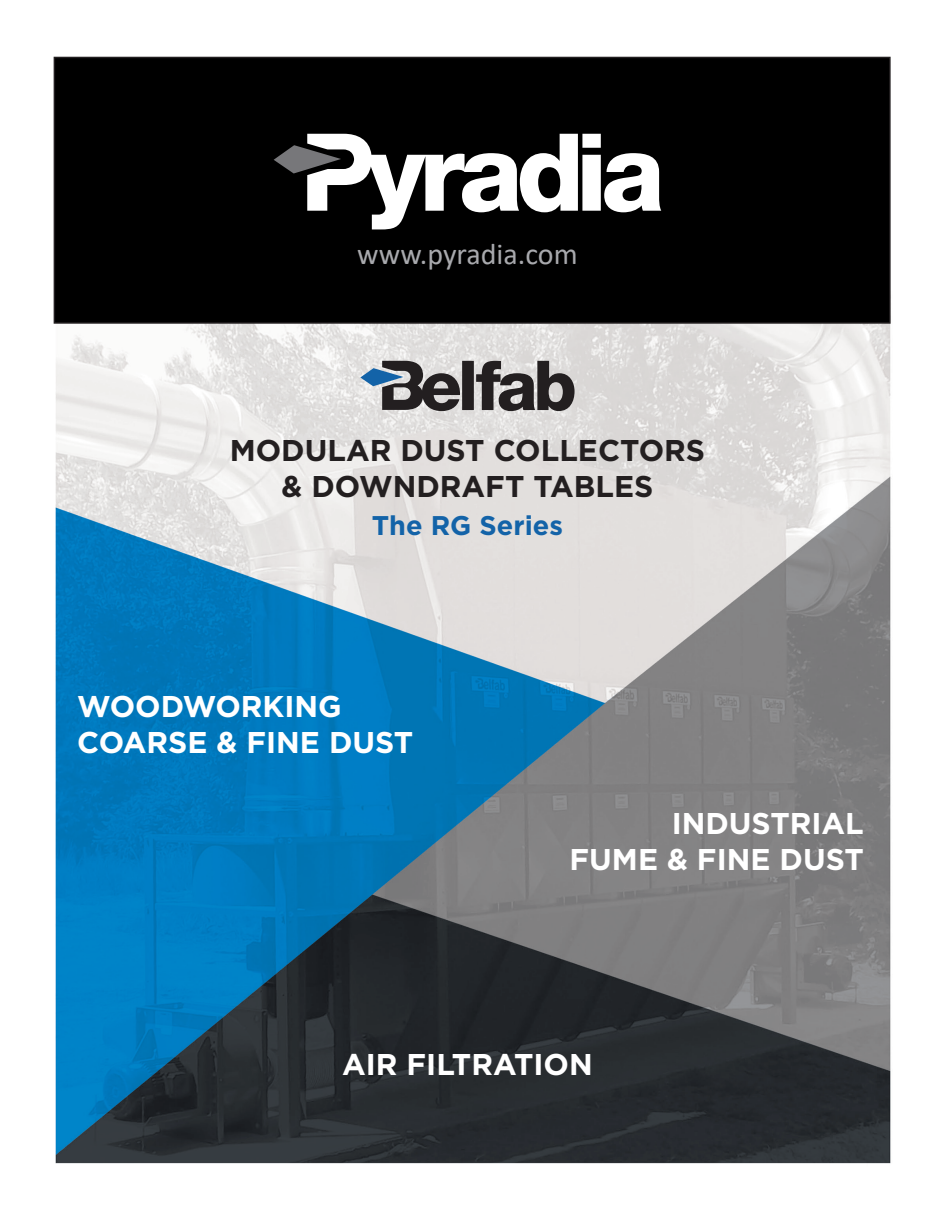
<style>
.page{position:relative;width:945px;height:1215px;background:#fff}
.page>*{position:absolute;margin:0;border:0;box-sizing:border-box;transform-origin:0 0}
.t1{font:700 30px "Gotham";color:#fff}
.t2{font:700 30px "Gotham";color:#231f20}
.t3{font:30px "Calibri";color:#a8a9ad}
.Paragraphe__1{font:700 27px "Gotham";color:#1363a8}
</style>
<div class="page">
<img style="left:53px;top:56px;width:838px;height:1108px">
<svg style="left:360px;top:361px;width:215px;height:50px;background:#767679"></svg>
<div style="left:54px;top:57px;width:836px;height:266px;background:#000"></div>
<div style="left:54px;top:57px;width:837px;height:267px;border:2px solid #231f20"></div>
<svg style="left:274px;top:134px;width:387px;height:95px"></svg>
<p class="t3" style="left:357px;top:233px;width:222px">www.pyradia.com</p>
<p class="t2" style="left:230px;top:430px;width:477px">MODULAR DUST COLLECTORS</p>
<p class="t2" style="left:281px;top:466px;width:373px">&amp; DOWNDRAFT TABLES</p>
<p class="Paragraphe__1" style="left:372px;top:507px;width:192px">The RG Series</p>
<p class="t1" style="left:77px;top:687px;width:266px">WOODWORKING</p>
<p class="t1" style="left:77px;top:723px;width:338px">COARSE &amp; FINE DUST</p>
<p class="t1" style="left:672px;top:803px;width:194px">INDUSTRIAL</p>
<p class="t1" style="left:570px;top:839px;width:296px">FUME &amp; FINE DUST</p>
<p class="t1" style="left:342px;top:1045px;width:252px">AIR FILTRATION</p>
</div>
